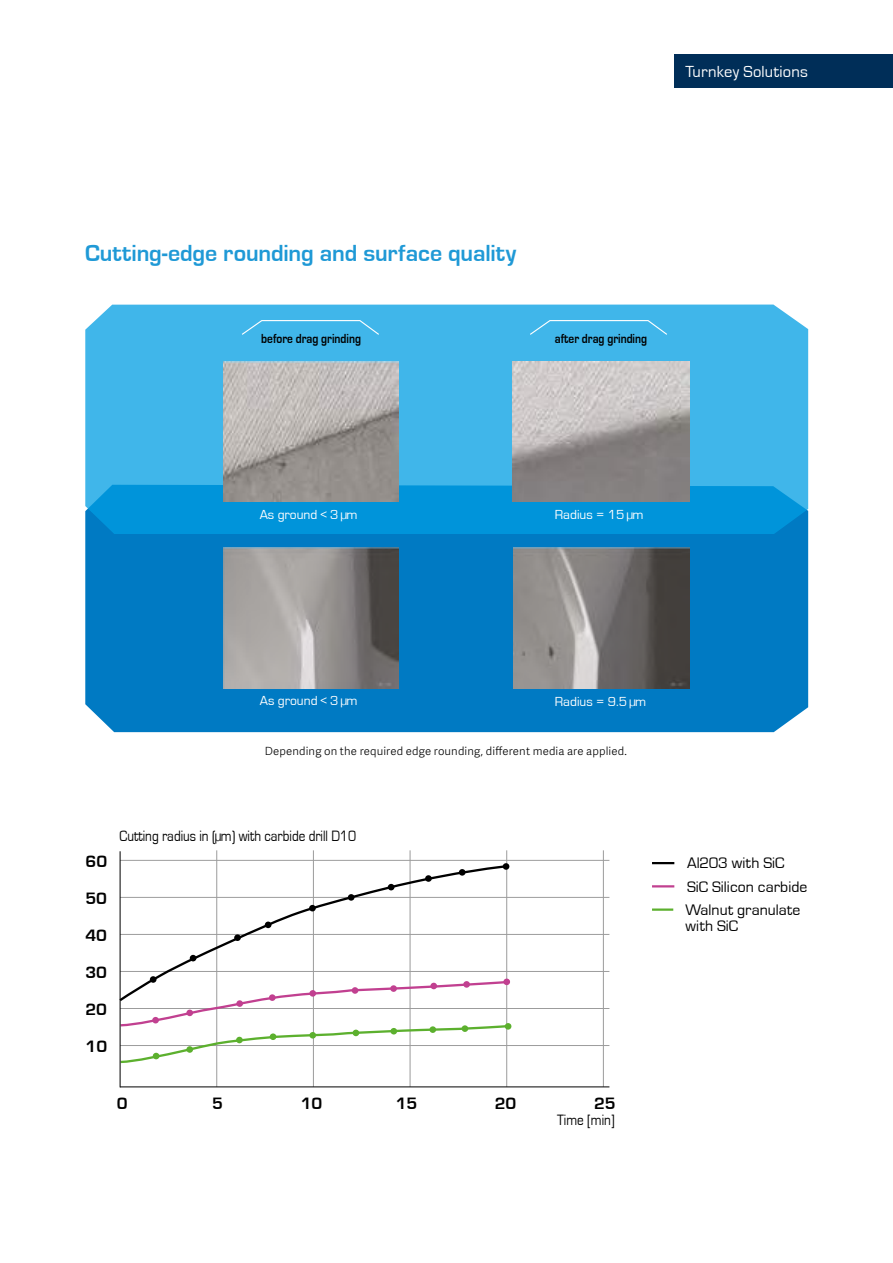
<style>
.page{position:relative;width:893px;height:1263px;background:#fff}
.page>*{position:absolute;margin:0;border:0;box-sizing:border-box;transform-origin:0 0}
.t1{font:700 24px "Eurostile";letter-spacing:-.005em;color:#1f99d6}
.t2{font:700 16.95px/37px "Eurostile";color:#000;text-align:justify}
.t3{font:16.5px "Eurostile";letter-spacing:.01em;color:#fff}
.t4{font:15.75px/15.8px "Eurostile";letter-spacing:.005em;color:#000}
.t5{font:15.45px "Eurostile";color:#000;scale:.85 1}
.t6{font:13.5px "Eurostile";color:#fff}
.t7{font:700 13.5px "Eurostile";color:#000;scale:.84 1}
.t8{font:300 11.25px "Adelle Sans";letter-spacing:.015em;color:#000}
</style>
<div class="page">
<hr style="left:216px;top:850px;width:1px;height:237px;background:#9c9c9c">
<hr style="left:313px;top:850px;width:1px;height:237px;background:#9c9c9c">
<hr style="left:410px;top:850px;width:1px;height:237px;background:#9c9c9c">
<hr style="left:506px;top:850px;width:1px;height:237px;background:#9c9c9c">
<hr style="left:603px;top:850px;width:1px;height:237px;background:#9c9c9c">
<hr style="left:120px;top:1045px;width:489px;height:1px;background:#9c9c9c">
<hr style="left:120px;top:1008px;width:489px;height:1px;background:#9c9c9c">
<hr style="left:120px;top:971px;width:489px;height:1px;background:#9c9c9c">
<hr style="left:120px;top:934px;width:489px;height:1px;background:#9c9c9c">
<hr style="left:120px;top:897px;width:489px;height:1px;background:#9c9c9c">
<hr style="left:120px;top:860px;width:489px;height:1px;background:#9c9c9c">
<svg style="left:119px;top:863px;width:391px;height:116px"></svg>
<svg style="left:119px;top:979px;width:393px;height:85px"></svg>
<div style="left:390px;top:1028px;width:7px;height:6px;background:#5cb02e;border-radius:50%"></div>
<div style="left:429px;top:1026px;width:7px;height:7px;background:#5cb02e;border-radius:50%"></div>
<div style="left:462px;top:1025px;width:6px;height:7px;background:#5cb02e;border-radius:50%"></div>
<div style="left:505px;top:1023px;width:6px;height:7px;background:#5cb02e;border-radius:50%"></div>
<div style="left:152px;top:1017px;width:7px;height:6px;background:#c14090;border-radius:50%"></div>
<div style="left:186px;top:1009px;width:7px;height:7px;background:#c14090;border-radius:50%"></div>
<div style="left:236px;top:1000px;width:7px;height:7px;background:#c14090;border-radius:50%"></div>
<div style="left:269px;top:994px;width:7px;height:7px;background:#c14090;border-radius:50%"></div>
<div style="left:309px;top:990px;width:7px;height:7px;background:#c14090;border-radius:50%"></div>
<div style="left:352px;top:987px;width:6px;height:7px;background:#c14090;border-radius:50%"></div>
<div style="left:390px;top:985px;width:7px;height:7px;background:#c14090;border-radius:50%"></div>
<div style="left:430px;top:983px;width:7px;height:6px;background:#c14090;border-radius:50%"></div>
<div style="left:463px;top:981px;width:7px;height:7px;background:#c14090;border-radius:50%"></div>
<div style="left:503px;top:978px;width:7px;height:7px;background:#c14090;border-radius:50%"></div>
<div style="left:150px;top:976px;width:7px;height:7px;background:#000;border-radius:50%"></div>
<svg style="left:190px;top:955px;width:6px;height:6px"></svg>
<div style="left:234px;top:934px;width:7px;height:7px;background:#000;border-radius:50%"></div>
<div style="left:265px;top:921px;width:6px;height:7px;background:#000;border-radius:50%"></div>
<div style="left:309px;top:905px;width:7px;height:6px;background:#000;border-radius:50%"></div>
<div style="left:348px;top:894px;width:6px;height:7px;background:#000;border-radius:50%"></div>
<svg style="left:388px;top:884px;width:6px;height:6px"></svg>
<div style="left:425px;top:875px;width:7px;height:7px;background:#000;border-radius:50%"></div>
<div style="left:459px;top:869px;width:7px;height:7px;background:#000;border-radius:50%"></div>
<div style="left:503px;top:863px;width:6px;height:7px;background:#000;border-radius:50%"></div>
<hr style="left:120px;top:852px;width:1px;height:235px;background:#000">
<hr style="left:120px;top:1086px;width:489px;height:1px;background:#000">
<div style="left:85px;top:534px;width:723px;height:198px;background:#007ac3"></div>
<svg style="left:85px;top:305px;width:723px;height:229px;background:#31ade5"></svg>
<svg style="left:241px;top:319px;width:139px;height:17px;background:#4dbbeb"></svg>
<svg style="left:529px;top:319px;width:139px;height:17px;background:#4dbbeb"></svg>
<img style="left:514px;top:548px;width:175px;height:140px">
<img style="left:224px;top:548px;width:175px;height:140px">
<img style="left:513px;top:361px;width:176px;height:140px">
<img style="left:223px;top:361px;width:176px;height:140px">
<hr style="left:652px;top:862px;width:22px;height:2px;background:#000">
<hr style="left:652px;top:908px;width:21px;height:3px;background:#5cb02e">
<hr style="left:652px;top:885px;width:22px;height:2px;background:#c14090">
<div style="left:674px;top:54px;width:219px;height:34px;background:#002e58"></div>
<h3 class="t3" style="left:685px;top:63px;width:124px">Turnkey Solutions</h3>
<h1 class="t1" style="left:85px;top:240px;width:433px">Cutting-edge rounding and surface quality</h1>
<p class="t7" style="left:261px;top:331px;width:120px">before drag grinding</p>
<p class="t7" style="left:555px;top:331px;width:111px">after drag grinding</p>
<p class="t6" style="left:260px;top:507px;width:99px">As ground &lt; 3 µm</p>
<p class="t6" style="left:555px;top:507px;width:90px">Radius = 15 µm</p>
<p class="t6" style="left:260px;top:693px;width:99px">As ground &lt; 3 µm</p>
<p class="t6" style="left:555px;top:694px;width:93px">Radius = 9.5 µm</p>
<p class="t8" style="left:265px;top:744px;width:364px">Depending on the required edge rounding, different media are applied.</p>
<h2 class="t2" style="left:85px;top:843px;width:23px">60<br>50<br>40<br>30<br>20<br>10</h2>
<h3 class="t5" style="left:120px;top:827px;width:280px">Cutting radius in (µm) with carbide drill D10</h3>
<h2 class="t2" style="left:117px;top:1085px;width:12px">0</h2>
<h2 class="t2" style="left:212px;top:1085px;width:12px">5</h2>
<h2 class="t2" style="left:301px;top:1085px;width:23px">10</h2>
<h2 class="t2" style="left:396px;top:1085px;width:23px">15</h2>
<h2 class="t2" style="left:495px;top:1085px;width:23px">20</h2>
<h2 class="t2" style="left:594px;top:1085px;width:23px">25</h2>
<h3 class="t5" style="left:557px;top:1111px;width:69px">Time [min]</h3>
<h3 class="t4" style="left:687px;top:856px;width:99px">Al203 with SiC</h3>
<h3 class="t4" style="left:685px;top:902px;width:117px">Walnut granulate with SiC</h3>
<h3 class="t4" style="left:687px;top:879px;width:122px">SiC Silicon carbide</h3>
</div>
